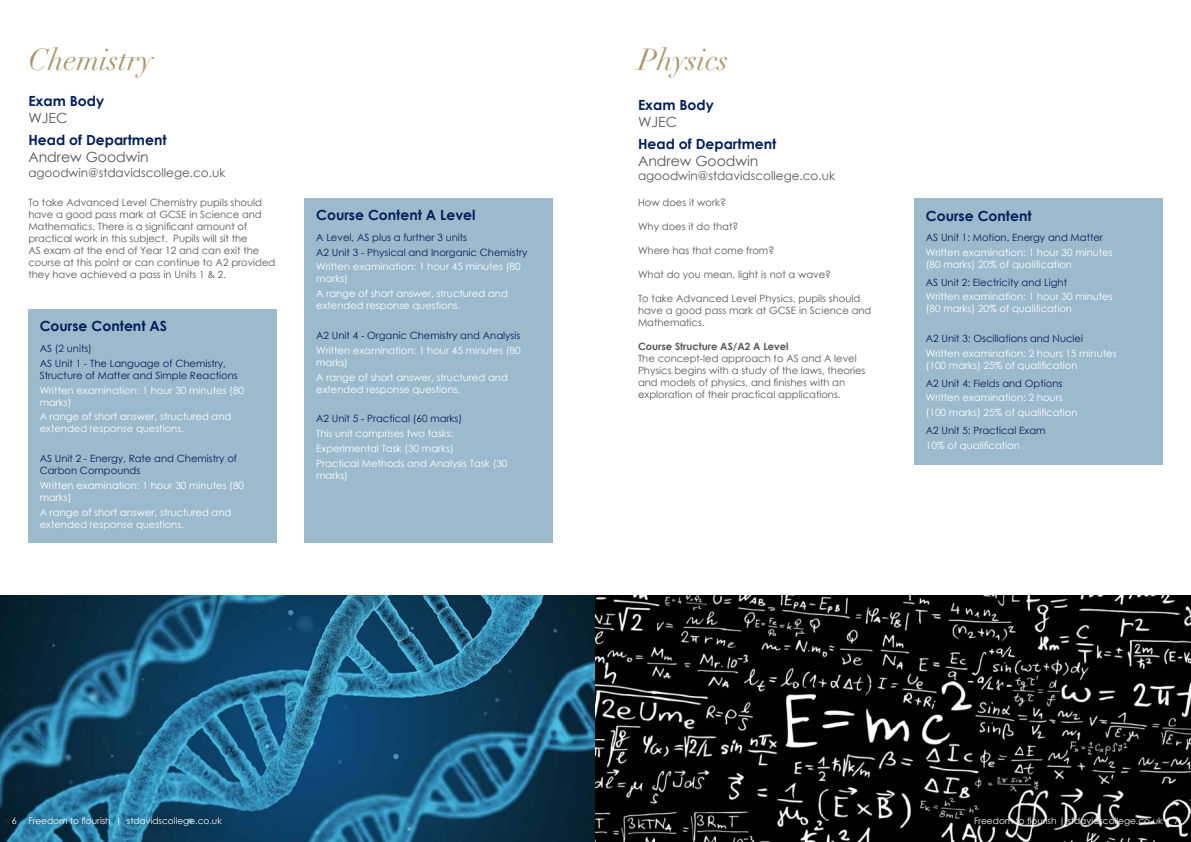
<style>
.page{position:relative;width:1191px;height:842px;background:#fff}
.page>*{position:absolute;margin:0;border:0;box-sizing:border-box;transform-origin:0 0}
.t1{font:italic 30px "Didot LT Pro";color:#ad976e}
.t2{font:700 14px "Century Gothic";color:#00205c}
.t3{font:14px "Century Gothic";color:#575756}
.t4{font:12px "Century Gothic";color:#575756}
.t5{font:10px/12px "Century Gothic";color:#fff}
.t6{font:10px/12px "Century Gothic";color:#575756}
.t7{font:10px/14.8px "Century Gothic";color:#00205c}
.t8{font:700 10px "Century Gothic";color:#575756}
.t9{font:9px "Century Gothic";color:#fff}
</style>
<div class="page">
<img style="left:0;top:595px;width:1191px;height:247px">
<div style="left:28px;top:309px;width:248px;height:234px;background:#9bbacc"></div>
<div style="left:305px;top:198px;width:248px;height:345px;background:#9bbacc"></div>
<div style="left:914px;top:199px;width:248px;height:266px;background:#9bbacc"></div>
<div style="left:965px;top:809px;width:205px;height:26px;background:#000;opacity:.75"></div>
<div style="left:17px;top:806px;width:215px;height:31px;background:#000;opacity:.75"></div>
<h1 class="t1" style="left:28px;top:41px;width:126px">Chemistry</h1>
<h1 class="t1" style="left:638px;top:41px;width:92px">Physics</h1>
<h2 class="t2" style="left:28px;top:90px;width:77px">Exam Body</h2>
<h2 class="t3" style="left:28px;top:108px;width:41px">WJEC</h2>
<h2 class="t2" style="left:28px;top:130px;width:140px">Head of Department</h2>
<h2 class="t3" style="left:28px;top:147px;width:122px">Andrew Goodwin</h2>
<p class="t4" style="left:28px;top:164px;width:199px">agoodwin@stdavidscollege.co.uk</p>
<h2 class="t2" style="left:638px;top:94px;width:77px">Exam Body</h2>
<h2 class="t3" style="left:638px;top:112px;width:41px">WJEC</h2>
<h2 class="t2" style="left:638px;top:133px;width:140px">Head of Department</h2>
<h2 class="t3" style="left:638px;top:151px;width:122px">Andrew Goodwin</h2>
<p class="t4" style="left:638px;top:167px;width:199px">agoodwin@stdavidscollege.co.uk</p>
<p class="t6" style="left:28px;top:196px;width:249px">To take Advanced Level Chemistry pupils should have a good pass mark at GCSE in Science and Mathematics. There is a significant amount of practical work in this subject. Pupils will sit the<br>AS exam at the end of Year 12 and can exit the course at this point or can continue to A2 provided they have achieved a pass in Units 1 &amp; 2.</p>
<h2 class="t2" style="left:40px;top:316px;width:129px">Course Content AS</h2>
<p class="t7" style="left:40px;top:341px;width:188px">AS (2 units)<br>AS Unit 1 - The Language of Chemistry,</p>
<p class="t7" style="left:40px;top:367px;width:200px">Structure of Matter and Simple Reactions</p>
<p class="t5" style="left:40px;top:384px;width:206px">Written examination: 1 hour 30 minutes (80 marks)</p>
<p class="t5" style="left:40px;top:411px;width:193px">A range of short answer, structured and extended response questions.</p>
<p class="t7" style="left:40px;top:452px;width:199px;line-height:12px">AS Unit 2 - Energy, Rate and Chemistry of<br>Carbon Compounds</p>
<p class="t5" style="left:40px;top:479px;width:206px">Written examination: 1 hour 30 minutes (80 marks)</p>
<p class="t5" style="left:40px;top:506px;width:193px">A range of short answer, structured and extended response questions.</p>
<h2 class="t2" style="left:316px;top:205px;width:161px">Course Content A Level</h2>
<p class="t7" style="left:316px;top:230px;width:213px">A Level, AS plus a further 3 units<br>A2 Unit 3 - Physical and Inorganic Chemistry</p>
<p class="t5" style="left:316px;top:261px;width:206px">Written examination: 1 hour 45 minutes (80 marks)</p>
<p class="t5" style="left:316px;top:287px;width:193px">A range of short answer, structured and extended response questions.</p>
<p class="t7" style="left:316px;top:328px;width:206px">A2 Unit 4 - Organic Chemistry and Analysis</p>
<p class="t5" style="left:316px;top:344px;width:206px">Written examination: 1 hour 45 minutes (80 marks)</p>
<p class="t5" style="left:316px;top:371px;width:193px">A range of short answer, structured and extended response questions.</p>
<p class="t7" style="left:316px;top:411px;width:147px">A2 Unit 5 - Practical (60 marks)</p>
<p class="t5" style="left:316px;top:426px;width:193px;line-height:14.8px">This unit comprises two tasks:<br>Experimental Task (30 marks)<br>Practical Methods and Analysis Task (30</p>
<p class="t5" style="left:316px;top:469px;width:33px">marks)</p>
<p class="t6" style="left:638px;top:196px;width:89px">How does it work?</p>
<p class="t6" style="left:638px;top:220px;width:102px">Why does it do that?</p>
<p class="t6" style="left:638px;top:244px;width:138px">Where has that come from?</p>
<p class="t6" style="left:638px;top:268px;width:195px">What do you mean, light is not a wave?</p>
<p class="t6" style="left:638px;top:292px;width:235px">To take Advanced Level Physics, pupils should have a good pass mark at GCSE in Science and<br>Mathematics.</p>
<p class="t8" style="left:638px;top:339px;width:152px">Course Structure AS/A2 A Level</p>
<p class="t6" style="left:638px;top:352px;width:229px">The concept-led approach to AS and A level Physics begins with a study of the laws, theories and models of physics, and finishes with an exploration of their practical applications.</p>
<h2 class="t2" style="left:926px;top:205px;width:107px">Course Content</h2>
<p class="t7" style="left:926px;top:230px;width:179px">AS Unit 1: Motion, Energy and Matter</p>
<p class="t5" style="left:926px;top:246px;width:188px">Written examination: 1 hour 30 minutes (80 marks) 20% of qualification</p>
<p class="t7" style="left:926px;top:274px;width:143px">AS Unit 2: Electricity and Light</p>
<p class="t5" style="left:926px;top:291px;width:188px">Written examination: 1 hour 30 minutes (80 marks) 20% of qualification</p>
<p class="t7" style="left:926px;top:331px;width:159px">A2 Unit 3: Oscillations and Nuclei</p>
<p class="t5" style="left:926px;top:347px;width:192px">Written examination: 2 hours 15 minutes (100 marks) 25% of qualification</p>
<p class="t7" style="left:926px;top:375px;width:138px">A2 Unit 4: Fields and Options</p>
<p class="t5" style="left:926px;top:390px;width:153px;line-height:14.8px">Written examination: 2 hours (100 marks) 25% of qualification</p>
<p class="t7" style="left:926px;top:423px;width:121px">A2 Unit 5: Practical Exam</p>
<p class="t5" style="left:926px;top:439px;width:95px">10% of qualification</p>
<p class="t9" style="left:12px;top:814px;width:6px">6</p>
<p class="t9" style="left:28px;top:814px;width:195px">Freedom to flourish | stdavidscollege.co.uk</p>
<p class="t9" style="left:974px;top:814px;width:190px">Freedom to flourish | stdavidscollege.co.uk</p>
<p class="t9" style="left:1174px;top:814px;width:6px">7</p>
</div>
